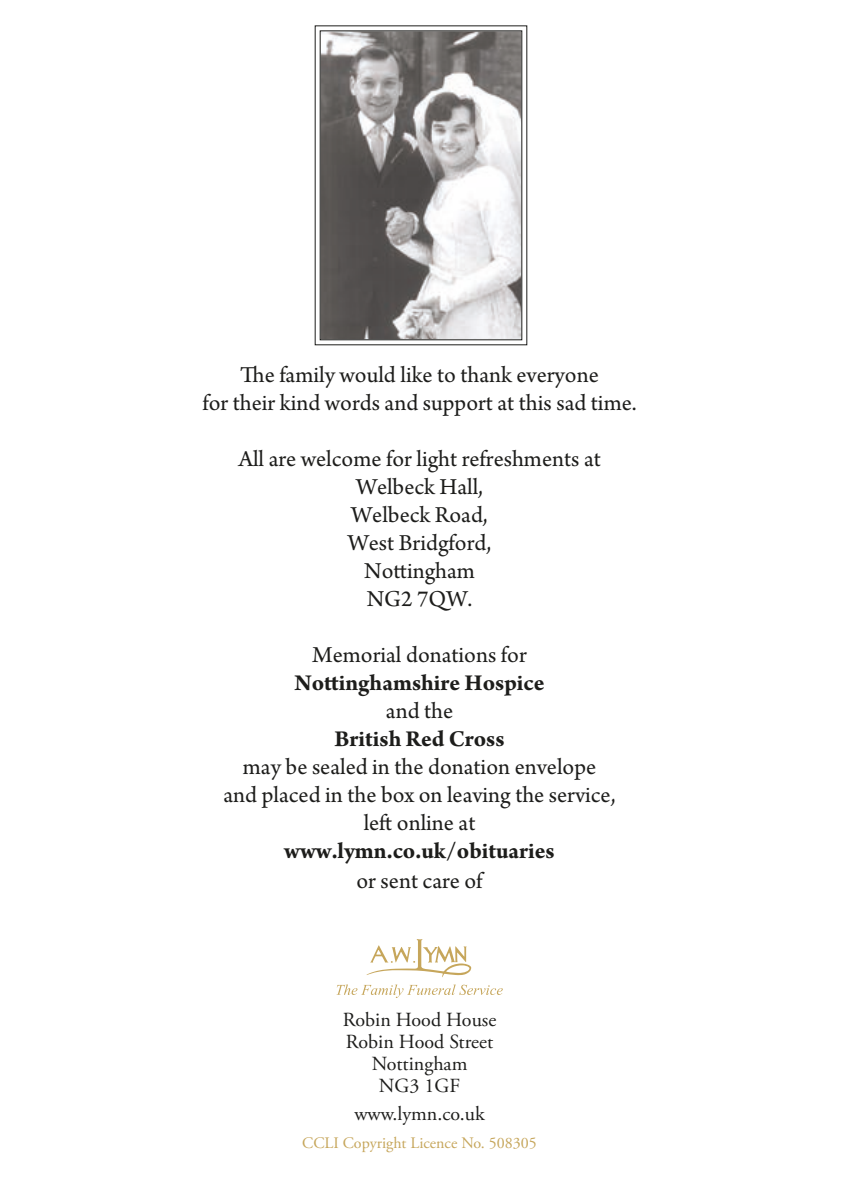
<style>
.page{position:relative;width:842px;height:1191px;background:#fff}
.page>*{position:absolute;margin:0;border:0;box-sizing:border-box;transform-origin:0 0}
.t1{font:24px/28px "Arno Pro";color:#1d1d1b;text-align:center}
.t2{font:700 24px "Arno Pro";color:#1d1d1b}
.t3{font:20px/22px "Adobe Garamond Pro";color:#1d1d1b;text-align:center}
.t4{font:16px "Adobe Garamond Pro";color:#c6a65b}
</style>
<div class="page">
<svg style="left:336px;top:939px;width:167px;height:59px"></svg>
<svg style="left:314px;top:25px;width:214px;height:321px"></svg>
<div style="left:320px;top:30px;width:202px;height:310px;border:1px solid #1d1d1b"></div>
<p class="t1" style="left:202px;top:362px;width:436px">The family would like to thank everyone<br>for their kind words and support at this sad time.</p>
<p class="t1" style="left:238px;top:446px;width:364px">All are welcome for light refreshments at<br>Welbeck Hall,<br>Welbeck Road,<br>West Bridgford,<br>Nottingham<br>NG2 7QW.</p>
<p class="t1" style="left:312px;top:642px;width:216px">Memorial donations for</p>
<p class="t2" style="left:294px;top:669px;width:252px">Nottinghamshire Hospice</p>
<p class="t1" style="left:386px;top:698px;width:69px">and the</p>
<p class="t2" style="left:334px;top:725px;width:172px">British Red Cross</p>
<p class="t1" style="left:224px;top:754px;width:393px">may be sealed in the donation envelope and placed in the box on leaving the service, left online at</p>
<p class="t2" style="left:284px;top:837px;width:272px">www.lymn.co.uk/obituaries</p>
<p class="t1" style="left:356px;top:868px;width:128px">or sent care of</p>
<p class="t3" style="left:343px;top:1009px;width:155px">Robin Hood House<br>Robin Hood Street<br>Nottingham<br>NG3 1GF</p>
<p class="t3" style="left:354px;top:1103px;width:132px">www.lymn.co.uk</p>
<p class="t4" style="left:302px;top:1133px;width:236px">CCLI Copyright Licence No. 508305</p>
</div>
